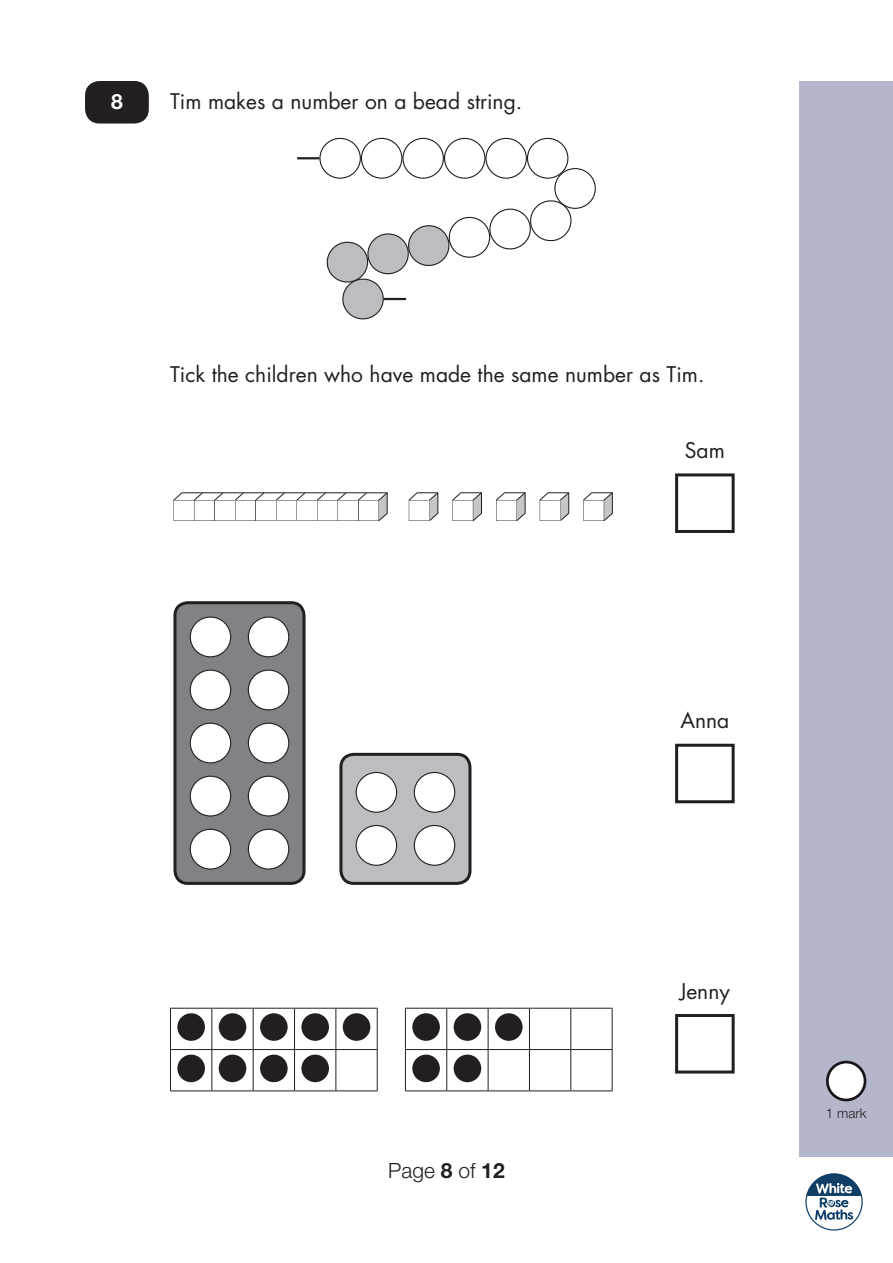
<style>
.page{position:relative;width:893px;height:1263px;background:#fff}
.page>*{position:absolute;margin:0;border:0;box-sizing:border-box;transform-origin:0 0}
.t1{font:21px "Futura";color:#231f20}
.t2{font:300 21px "Helvetica Neue";color:#231f20}
.t3{font:700 21px "Helvetica Neue";color:#fff}
.t4{font:300 13.5px "Helvetica Neue";color:#231f20}
.s1{font-weight:700}
</style>
<div class="page">
<div style="left:799px;top:81px;width:94px;height:1076px;background:#b4b7c9"></div>
<svg style="left:805px;top:1173px;width:58px;height:57px"></svg>
<div style="left:85px;top:81px;width:64px;height:43px;background:#231f20;border-radius:14px"></div>
<div style="left:175px;top:603px;width:129px;height:280px;background:#808285;border-radius:13px"></div>
<div style="left:173px;top:601px;width:133px;height:284px;border:3px solid #231f20;border-radius:13px"></div>
<div style="left:341px;top:754px;width:129px;height:129px;background:#bcbdc0;border-radius:13px"></div>
<div style="left:339px;top:753px;width:132px;height:132px;border:3px solid #231f20;border-radius:13px"></div>
<div style="left:319px;top:138px;width:42px;height:41px;border:1px solid #231f20;border-radius:50%"></div>
<div style="left:361px;top:138px;width:41px;height:41px;border:1px solid #231f20;border-radius:50%"></div>
<div style="left:402px;top:138px;width:42px;height:41px;border:1px solid #231f20;border-radius:50%"></div>
<div style="left:444px;top:138px;width:41px;height:41px;border:1px solid #231f20;border-radius:50%"></div>
<div style="left:485px;top:138px;width:42px;height:41px;border:1px solid #231f20;border-radius:50%"></div>
<div style="left:527px;top:138px;width:41px;height:41px;border:1px solid #231f20;border-radius:50%"></div>
<svg style="left:326px;top:199px;width:246px;height:121px"></svg>
<div style="left:554px;top:168px;width:42px;height:41px;border:1px solid #231f20;border-radius:50%"></div>
<hr style="left:297px;top:157px;width:22px;height:2px;background:#231f20">
<hr style="left:384px;top:298px;width:22px;height:2px;background:#231f20">
<svg style="left:173px;top:492px;width:215px;height:29px"></svg>
<svg style="left:408px;top:492px;width:30px;height:29px"></svg>
<svg style="left:452px;top:492px;width:30px;height:29px"></svg>
<svg style="left:496px;top:492px;width:29px;height:29px"></svg>
<svg style="left:539px;top:492px;width:30px;height:29px"></svg>
<svg style="left:583px;top:492px;width:30px;height:29px"></svg>
<div style="left:190px;top:617px;width:41px;height:40px;background:#fff;border-radius:50%"></div>
<div style="left:190px;top:616px;width:41px;height:41px;border:1px solid #231f20;border-radius:50%"></div>
<div style="left:190px;top:723px;width:41px;height:40px;background:#fff;border-radius:50%"></div>
<div style="left:190px;top:723px;width:41px;height:40px;border:1px solid #231f20;border-radius:50%"></div>
<div style="left:190px;top:670px;width:41px;height:40px;background:#fff;border-radius:50%"></div>
<div style="left:190px;top:669px;width:41px;height:41px;border:1px solid #231f20;border-radius:50%"></div>
<div style="left:190px;top:776px;width:41px;height:40px;background:#fff;border-radius:50%"></div>
<div style="left:190px;top:776px;width:41px;height:40px;border:1px solid #231f20;border-radius:50%"></div>
<div style="left:190px;top:829px;width:41px;height:40px;background:#fff;border-radius:50%"></div>
<div style="left:190px;top:829px;width:41px;height:40px;border:1px solid #231f20;border-radius:50%"></div>
<div style="left:248px;top:617px;width:41px;height:40px;background:#fff;border-radius:50%"></div>
<div style="left:248px;top:616px;width:41px;height:41px;border:1px solid #231f20;border-radius:50%"></div>
<div style="left:248px;top:723px;width:41px;height:40px;background:#fff;border-radius:50%"></div>
<div style="left:248px;top:723px;width:41px;height:40px;border:1px solid #231f20;border-radius:50%"></div>
<div style="left:248px;top:670px;width:41px;height:40px;background:#fff;border-radius:50%"></div>
<div style="left:248px;top:669px;width:41px;height:41px;border:1px solid #231f20;border-radius:50%"></div>
<div style="left:248px;top:776px;width:41px;height:40px;background:#fff;border-radius:50%"></div>
<div style="left:248px;top:776px;width:41px;height:40px;border:1px solid #231f20;border-radius:50%"></div>
<div style="left:248px;top:829px;width:41px;height:40px;background:#fff;border-radius:50%"></div>
<div style="left:248px;top:829px;width:41px;height:40px;border:1px solid #231f20;border-radius:50%"></div>
<div style="left:356px;top:772px;width:41px;height:40px;background:#fff;border-radius:50%"></div>
<div style="left:356px;top:772px;width:41px;height:41px;border:1px solid #231f20;border-radius:50%"></div>
<div style="left:356px;top:825px;width:41px;height:40px;background:#fff;border-radius:50%"></div>
<div style="left:356px;top:825px;width:41px;height:41px;border:1px solid #231f20;border-radius:50%"></div>
<div style="left:414px;top:772px;width:41px;height:40px;background:#fff;border-radius:50%"></div>
<div style="left:414px;top:772px;width:41px;height:41px;border:1px solid #231f20;border-radius:50%"></div>
<div style="left:414px;top:825px;width:41px;height:40px;background:#fff;border-radius:50%"></div>
<div style="left:414px;top:825px;width:41px;height:41px;border:1px solid #231f20;border-radius:50%"></div>
<hr style="left:170px;top:1008px;width:42px;height:1px;background:#231f20">
<hr style="left:170px;top:1008px;width:1px;height:41px;background:#231f20">
<hr style="left:212px;top:1008px;width:41px;height:1px;background:#231f20">
<hr style="left:211px;top:1008px;width:1px;height:41px;background:#231f20">
<hr style="left:253px;top:1008px;width:42px;height:1px;background:#231f20">
<hr style="left:253px;top:1008px;width:1px;height:41px;background:#231f20">
<hr style="left:295px;top:1008px;width:41px;height:1px;background:#231f20">
<hr style="left:294px;top:1008px;width:1px;height:41px;background:#231f20">
<hr style="left:336px;top:1008px;width:42px;height:1px;background:#231f20">
<hr style="left:335px;top:1008px;width:1px;height:41px;background:#231f20">
<hr style="left:377px;top:1008px;width:1px;height:41px;background:#231f20">
<hr style="left:170px;top:1049px;width:42px;height:1px;background:#231f20">
<hr style="left:170px;top:1050px;width:1px;height:40px;background:#231f20">
<hr style="left:212px;top:1049px;width:41px;height:1px;background:#231f20">
<hr style="left:211px;top:1050px;width:1px;height:40px;background:#231f20">
<hr style="left:253px;top:1049px;width:42px;height:1px;background:#231f20">
<hr style="left:253px;top:1050px;width:1px;height:40px;background:#231f20">
<hr style="left:295px;top:1049px;width:41px;height:1px;background:#231f20">
<hr style="left:294px;top:1050px;width:1px;height:40px;background:#231f20">
<hr style="left:336px;top:1049px;width:42px;height:1px;background:#231f20">
<hr style="left:335px;top:1050px;width:1px;height:40px;background:#231f20">
<hr style="left:377px;top:1050px;width:1px;height:40px;background:#231f20">
<hr style="left:170px;top:1090px;width:42px;height:1px;background:#231f20">
<hr style="left:212px;top:1090px;width:41px;height:1px;background:#231f20">
<hr style="left:253px;top:1090px;width:42px;height:1px;background:#231f20">
<hr style="left:295px;top:1090px;width:41px;height:1px;background:#231f20">
<hr style="left:336px;top:1090px;width:42px;height:1px;background:#231f20">
<div style="left:177px;top:1013px;width:28px;height:28px;background:#231f20;border-radius:50%"></div>
<div style="left:219px;top:1013px;width:27px;height:28px;background:#231f20;border-radius:50%"></div>
<div style="left:260px;top:1013px;width:28px;height:28px;background:#231f20;border-radius:50%"></div>
<div style="left:301px;top:1013px;width:28px;height:28px;background:#231f20;border-radius:50%"></div>
<div style="left:343px;top:1013px;width:27px;height:28px;background:#231f20;border-radius:50%"></div>
<div style="left:177px;top:1054px;width:28px;height:28px;background:#231f20;border-radius:50%"></div>
<div style="left:219px;top:1054px;width:27px;height:28px;background:#231f20;border-radius:50%"></div>
<div style="left:260px;top:1054px;width:28px;height:28px;background:#231f20;border-radius:50%"></div>
<div style="left:301px;top:1054px;width:28px;height:28px;background:#231f20;border-radius:50%"></div>
<hr style="left:405px;top:1008px;width:42px;height:1px;background:#231f20">
<hr style="left:405px;top:1008px;width:1px;height:41px;background:#231f20">
<hr style="left:447px;top:1008px;width:41px;height:1px;background:#231f20">
<hr style="left:446px;top:1008px;width:1px;height:41px;background:#231f20">
<hr style="left:488px;top:1008px;width:41px;height:1px;background:#231f20">
<hr style="left:488px;top:1008px;width:1px;height:41px;background:#231f20">
<hr style="left:529px;top:1008px;width:42px;height:1px;background:#231f20">
<hr style="left:529px;top:1008px;width:1px;height:41px;background:#231f20">
<hr style="left:571px;top:1008px;width:42px;height:1px;background:#231f20">
<hr style="left:570px;top:1008px;width:1px;height:41px;background:#231f20">
<hr style="left:612px;top:1008px;width:1px;height:41px;background:#231f20">
<hr style="left:405px;top:1049px;width:42px;height:1px;background:#231f20">
<hr style="left:405px;top:1050px;width:1px;height:40px;background:#231f20">
<hr style="left:447px;top:1049px;width:41px;height:1px;background:#231f20">
<hr style="left:446px;top:1050px;width:1px;height:40px;background:#231f20">
<hr style="left:488px;top:1049px;width:41px;height:1px;background:#231f20">
<hr style="left:488px;top:1050px;width:1px;height:40px;background:#231f20">
<hr style="left:529px;top:1049px;width:42px;height:1px;background:#231f20">
<hr style="left:529px;top:1050px;width:1px;height:40px;background:#231f20">
<hr style="left:571px;top:1049px;width:42px;height:1px;background:#231f20">
<hr style="left:570px;top:1050px;width:1px;height:40px;background:#231f20">
<hr style="left:612px;top:1050px;width:1px;height:40px;background:#231f20">
<hr style="left:405px;top:1090px;width:42px;height:1px;background:#231f20">
<hr style="left:447px;top:1090px;width:41px;height:1px;background:#231f20">
<hr style="left:488px;top:1090px;width:41px;height:1px;background:#231f20">
<hr style="left:529px;top:1090px;width:42px;height:1px;background:#231f20">
<hr style="left:571px;top:1090px;width:42px;height:1px;background:#231f20">
<div style="left:412px;top:1013px;width:28px;height:28px;background:#231f20;border-radius:50%"></div>
<div style="left:454px;top:1013px;width:27px;height:28px;background:#231f20;border-radius:50%"></div>
<div style="left:495px;top:1013px;width:28px;height:28px;background:#231f20;border-radius:50%"></div>
<div style="left:412px;top:1054px;width:28px;height:28px;background:#231f20;border-radius:50%"></div>
<div style="left:454px;top:1054px;width:27px;height:28px;background:#231f20;border-radius:50%"></div>
<div style="left:675px;top:473px;width:60px;height:60px;border:3px solid #231f20"></div>
<div style="left:675px;top:744px;width:60px;height:59px;border:3px solid #231f20"></div>
<div style="left:675px;top:1014px;width:60px;height:59px;border:3px solid #231f20"></div>
<div style="left:827px;top:1062px;width:38px;height:38px;background:#fff;border-radius:50%"></div>
<div style="left:826px;top:1061px;width:40px;height:40px;border:3px solid #17151a;border-radius:50%"></div>
<p class="t3" style="left:111px;top:88px;width:13px">8</p>
<p class="t1" style="left:170px;top:86px;width:354px">Tim makes a number on a bead string.</p>
<p class="t1" style="left:170px;top:360px;width:536px">Tick the children who have made the same number as Tim.</p>
<p class="t1" style="left:685px;top:436px;width:41px">Sam</p>
<p class="t1" style="left:680px;top:706px;width:50px">Anna</p>
<p class="t2" style="left:388px;top:1157px;width:118px">Page <span class="s1">8</span> of <span class="s1">12</span></p>
<p class="t1" style="left:680px;top:976px;width:52px">Jenny</p>
<p class="t4" style="left:826px;top:1105px;width:42px">1 mark</p>
</div>
